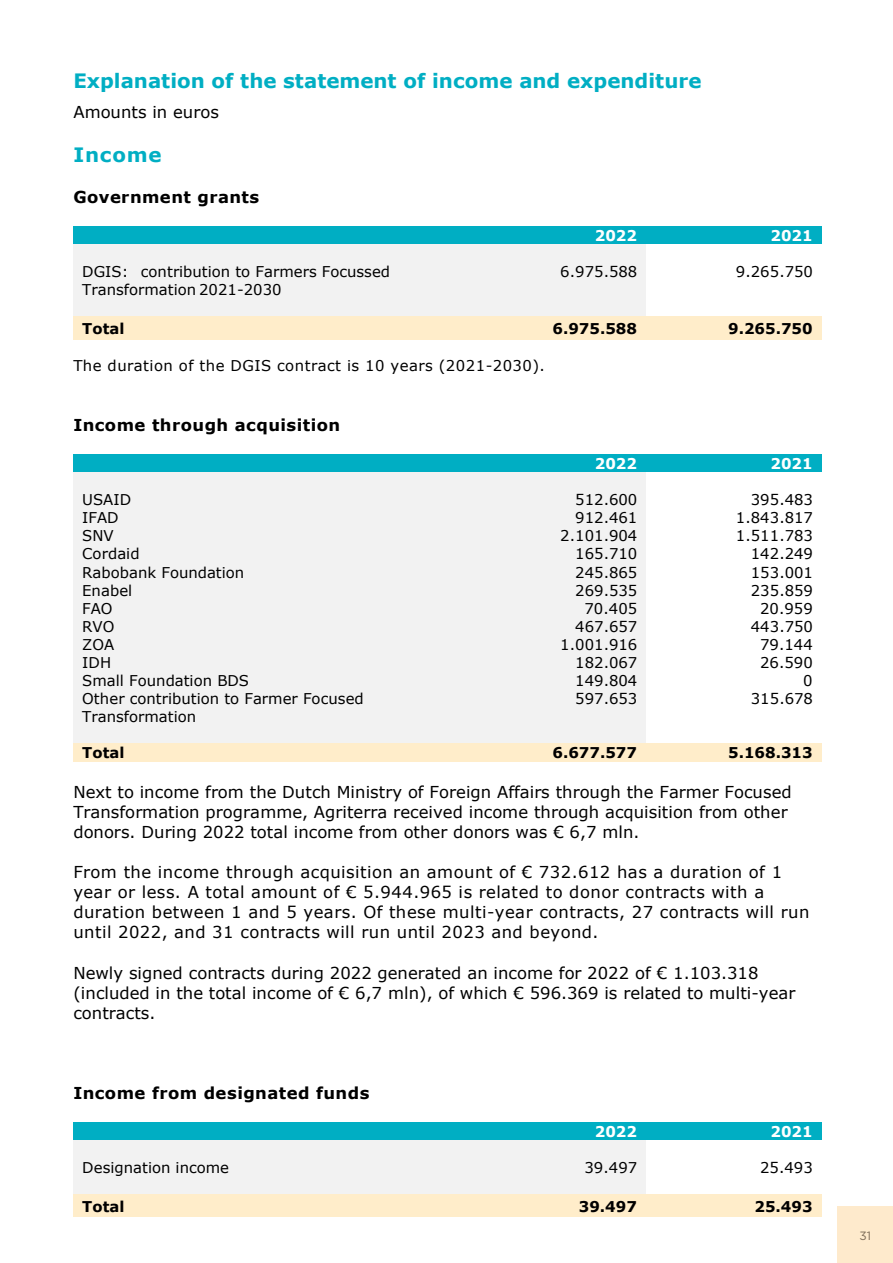
<style>
.page{position:relative;width:893px;height:1263px;background:#fff}
.page>*{position:absolute;margin:0;border:0;box-sizing:border-box;transform-origin:0 0}
.t1{font:700 19.8px "Verdana";color:#00aec3}
.t2{font:16.5px/20.1px "Verdana";letter-spacing:.005em;color:#000}
.t3{font:16.5px/20.1px "Verdana";letter-spacing:.025em;color:#000}
.t4{font:700 16.5px "Verdana";letter-spacing:.025em;color:#000}
.t5{font:14.85px/18px "Verdana";letter-spacing:.005em;color:#000}
.t6{font:700 14.85px "Verdana";letter-spacing:-.005em;color:#000}
.t7{font:14.85px "Verdana";letter-spacing:.03em;color:#000}
.t8{font:700 14.85px "Verdana";letter-spacing:-.005em;color:#fff}
.t9{font:12px "Gotham";color:#7b6a56}
</style>
<div class="page">
<div style="left:837px;top:1207px;width:56px;height:56px;background:#feeacc"></div>
<div style="left:73px;top:226px;width:397px;height:18px;background:#00aec3"></div>
<div style="left:470px;top:226px;width:176px;height:18px;background:#00aec3"></div>
<div style="left:646px;top:226px;width:176px;height:18px;background:#00aec3"></div>
<div style="left:73px;top:244px;width:397px;height:18px;background:#f2f2f2"></div>
<div style="left:470px;top:244px;width:176px;height:18px;background:#f2f2f2"></div>
<div style="left:73px;top:262px;width:397px;height:36px;background:#f2f2f2"></div>
<div style="left:470px;top:262px;width:176px;height:36px;background:#f2f2f2"></div>
<div style="left:73px;top:298px;width:397px;height:18px;background:#f2f2f2"></div>
<div style="left:470px;top:298px;width:176px;height:18px;background:#f2f2f2"></div>
<div style="left:73px;top:316px;width:397px;height:24px;background:#ffedca"></div>
<div style="left:470px;top:316px;width:176px;height:24px;background:#ffedca"></div>
<div style="left:646px;top:316px;width:176px;height:24px;background:#ffedca"></div>
<div style="left:73px;top:454px;width:397px;height:18px;background:#00aec3"></div>
<div style="left:470px;top:454px;width:176px;height:18px;background:#00aec3"></div>
<div style="left:646px;top:454px;width:176px;height:18px;background:#00aec3"></div>
<div style="left:73px;top:472px;width:397px;height:19px;background:#f2f2f2"></div>
<div style="left:470px;top:472px;width:176px;height:19px;background:#f2f2f2"></div>
<div style="left:73px;top:491px;width:397px;height:18px;background:#f2f2f2"></div>
<div style="left:470px;top:491px;width:176px;height:18px;background:#f2f2f2"></div>
<div style="left:73px;top:509px;width:397px;height:18px;background:#f2f2f2"></div>
<div style="left:470px;top:509px;width:176px;height:18px;background:#f2f2f2"></div>
<div style="left:73px;top:527px;width:397px;height:18px;background:#f2f2f2"></div>
<div style="left:470px;top:527px;width:176px;height:18px;background:#f2f2f2"></div>
<div style="left:73px;top:545px;width:397px;height:18px;background:#f2f2f2"></div>
<div style="left:470px;top:545px;width:176px;height:18px;background:#f2f2f2"></div>
<div style="left:73px;top:563px;width:397px;height:18px;background:#f2f2f2"></div>
<div style="left:470px;top:563px;width:176px;height:18px;background:#f2f2f2"></div>
<div style="left:73px;top:581px;width:397px;height:18px;background:#f2f2f2"></div>
<div style="left:470px;top:581px;width:176px;height:18px;background:#f2f2f2"></div>
<div style="left:73px;top:599px;width:397px;height:18px;background:#f2f2f2"></div>
<div style="left:470px;top:599px;width:176px;height:18px;background:#f2f2f2"></div>
<div style="left:73px;top:617px;width:397px;height:18px;background:#f2f2f2"></div>
<div style="left:470px;top:617px;width:176px;height:18px;background:#f2f2f2"></div>
<div style="left:73px;top:635px;width:397px;height:18px;background:#f2f2f2"></div>
<div style="left:470px;top:635px;width:176px;height:18px;background:#f2f2f2"></div>
<div style="left:73px;top:653px;width:397px;height:18px;background:#f2f2f2"></div>
<div style="left:470px;top:653px;width:176px;height:18px;background:#f2f2f2"></div>
<div style="left:73px;top:671px;width:397px;height:18px;background:#f2f2f2"></div>
<div style="left:470px;top:671px;width:176px;height:18px;background:#f2f2f2"></div>
<div style="left:73px;top:689px;width:397px;height:36px;background:#f2f2f2"></div>
<div style="left:470px;top:689px;width:176px;height:36px;background:#f2f2f2"></div>
<div style="left:73px;top:725px;width:397px;height:18px;background:#f2f2f2"></div>
<div style="left:470px;top:725px;width:176px;height:18px;background:#f2f2f2"></div>
<div style="left:73px;top:743px;width:397px;height:18px;background:#ffedca"></div>
<div style="left:470px;top:743px;width:176px;height:18px;background:#ffedca"></div>
<div style="left:646px;top:743px;width:176px;height:18px;background:#ffedca"></div>
<div style="left:73px;top:1122px;width:397px;height:18px;background:#00aec3"></div>
<div style="left:470px;top:1122px;width:176px;height:18px;background:#00aec3"></div>
<div style="left:646px;top:1122px;width:176px;height:18px;background:#00aec3"></div>
<div style="left:73px;top:1140px;width:397px;height:18px;background:#f2f2f2"></div>
<div style="left:470px;top:1140px;width:176px;height:18px;background:#f2f2f2"></div>
<div style="left:73px;top:1158px;width:397px;height:18px;background:#f2f2f2"></div>
<div style="left:470px;top:1158px;width:176px;height:18px;background:#f2f2f2"></div>
<div style="left:73px;top:1176px;width:397px;height:18px;background:#f2f2f2"></div>
<div style="left:470px;top:1176px;width:176px;height:18px;background:#f2f2f2"></div>
<div style="left:73px;top:1194px;width:397px;height:23px;background:#ffedca"></div>
<div style="left:470px;top:1194px;width:176px;height:23px;background:#ffedca"></div>
<div style="left:646px;top:1194px;width:176px;height:23px;background:#ffedca"></div>
<p class="t1" style="left:73px;top:67px;width:630px">Explanation of the statement of income and expenditure</p>
<p class="t2" style="left:73px;top:102px;width:147px">Amounts in euros</p>
<p class="t1" style="left:73px;top:141px;width:90px">Income</p>
<p class="t4" style="left:73px;top:185px;width:187px">Government grants</p>
<p class="t8" style="left:595px;top:225px;width:44px">2022</p>
<p class="t8" style="left:771px;top:225px;width:44px">2021</p>
<p class="t5" style="left:82px;top:263px;width:309px">DGIS: contribution to Farmers Focussed<br>Transformation 2021-2030</p>
<p class="t5" style="left:560px;top:263px;width:78px">6.975.588</p>
<p class="t5" style="left:736px;top:263px;width:78px">9.265.750</p>
<p class="t6" style="left:82px;top:318px;width:44px">Total</p>
<p class="t6" style="left:553px;top:318px;width:86px">6.975.588</p>
<p class="t6" style="left:728px;top:318px;width:86px">9.265.750</p>
<p class="t7" style="left:73px;top:355px;width:473px">The duration of the DGIS contract is 10 years (2021-2030).</p>
<p class="t4" style="left:73px;top:413px;width:268px">Income through acquisition</p>
<p class="t8" style="left:595px;top:453px;width:44px">2022</p>
<p class="t8" style="left:771px;top:453px;width:44px">2021</p>
<p class="t5" style="left:82px;top:491px;width:50px">USAID</p>
<p class="t5" style="left:575px;top:491px;width:64px">512.600</p>
<p class="t5" style="left:751px;top:491px;width:64px">395.483</p>
<p class="t5" style="left:82px;top:509px;width:38px">IFAD</p>
<p class="t5" style="left:575px;top:509px;width:64px">912.461</p>
<p class="t5" style="left:736px;top:509px;width:78px">1.843.817</p>
<p class="t5" style="left:82px;top:527px;width:33px">SNV</p>
<p class="t5" style="left:560px;top:527px;width:78px">2.101.904</p>
<p class="t5" style="left:736px;top:527px;width:78px">1.511.783</p>
<p class="t5" style="left:82px;top:545px;width:59px">Cordaid</p>
<p class="t5" style="left:575px;top:545px;width:64px">165.710</p>
<p class="t5" style="left:751px;top:545px;width:64px">142.249</p>
<p class="t5" style="left:82px;top:563px;width:164px">Rabobank Foundation</p>
<p class="t5" style="left:575px;top:563px;width:64px">245.865</p>
<p class="t5" style="left:751px;top:563px;width:64px">153.001</p>
<p class="t5" style="left:82px;top:581px;width:52px">Enabel</p>
<p class="t5" style="left:575px;top:581px;width:64px">269.535</p>
<p class="t5" style="left:751px;top:581px;width:64px">235.859</p>
<p class="t5" style="left:82px;top:599px;width:32px">FAO</p>
<p class="t5" style="left:584px;top:599px;width:54px">70.405</p>
<p class="t5" style="left:760px;top:599px;width:54px">20.959</p>
<p class="t5" style="left:82px;top:617px;width:34px">RVO</p>
<p class="t5" style="left:575px;top:617px;width:64px">467.657</p>
<p class="t5" style="left:751px;top:617px;width:64px">443.750</p>
<p class="t5" style="left:82px;top:635px;width:33px">ZOA</p>
<p class="t5" style="left:560px;top:635px;width:78px">1.001.916</p>
<p class="t5" style="left:760px;top:635px;width:54px">79.144</p>
<p class="t5" style="left:82px;top:653px;width:30px">IDH</p>
<p class="t5" style="left:575px;top:653px;width:64px">182.067</p>
<p class="t5" style="left:760px;top:653px;width:54px">26.590</p>
<p class="t5" style="left:82px;top:671px;width:168px">Small Foundation BDS</p>
<p class="t5" style="left:575px;top:671px;width:64px">149.804</p>
<p class="t5" style="left:803px;top:671px;width:11px">0</p>
<p class="t5" style="left:82px;top:689px;width:283px">Other contribution to Farmer Focused<br>Transformation</p>
<p class="t5" style="left:575px;top:689px;width:64px">597.653</p>
<p class="t5" style="left:751px;top:689px;width:64px">315.678</p>
<p class="t6" style="left:82px;top:742px;width:44px">Total</p>
<p class="t6" style="left:553px;top:742px;width:86px">6.677.577</p>
<p class="t6" style="left:728px;top:742px;width:86px">5.168.313</p>
<p class="t2" style="left:73px;top:782px;width:720px">Next to income from the Dutch Ministry of Foreign Affairs through the Farmer Focused<br>Transformation programme, Agriterra received income through acquisition from other donors. During 2022 total income from other donors was € 6,7 mln.</p>
<p class="t3" style="left:73px;top:862px;width:738px">From the income through acquisition an amount of € 732.612 has a duration of 1 year or less. A total amount of € 5.944.965 is related to donor contracts with a duration between 1 and 5 years. Of these multi-year contracts, 27 contracts will run until 2022, and 31 contracts will run until 2023 and beyond.</p>
<p class="t2" style="left:73px;top:962px;width:724px">Newly signed contracts during 2022 generated an income for 2022 of € 1.103.318 (included in the total income of € 6,7 mln), of which € 596.369 is related to multi-year contracts.</p>
<p class="t4" style="left:73px;top:1081px;width:298px">Income from designated funds</p>
<p class="t8" style="left:595px;top:1121px;width:44px">2022</p>
<p class="t8" style="left:771px;top:1121px;width:44px">2021</p>
<p class="t5" style="left:82px;top:1158px;width:148px">Designation income</p>
<p class="t5" style="left:584px;top:1158px;width:54px">39.497</p>
<p class="t5" style="left:760px;top:1158px;width:54px">25.493</p>
<p class="t6" style="left:82px;top:1196px;width:44px">Total</p>
<p class="t6" style="left:579px;top:1196px;width:60px">39.497</p>
<p class="t6" style="left:755px;top:1196px;width:60px">25.493</p>
<p class="t9" style="left:860px;top:1229px;width:13px">31</p>
</div>
